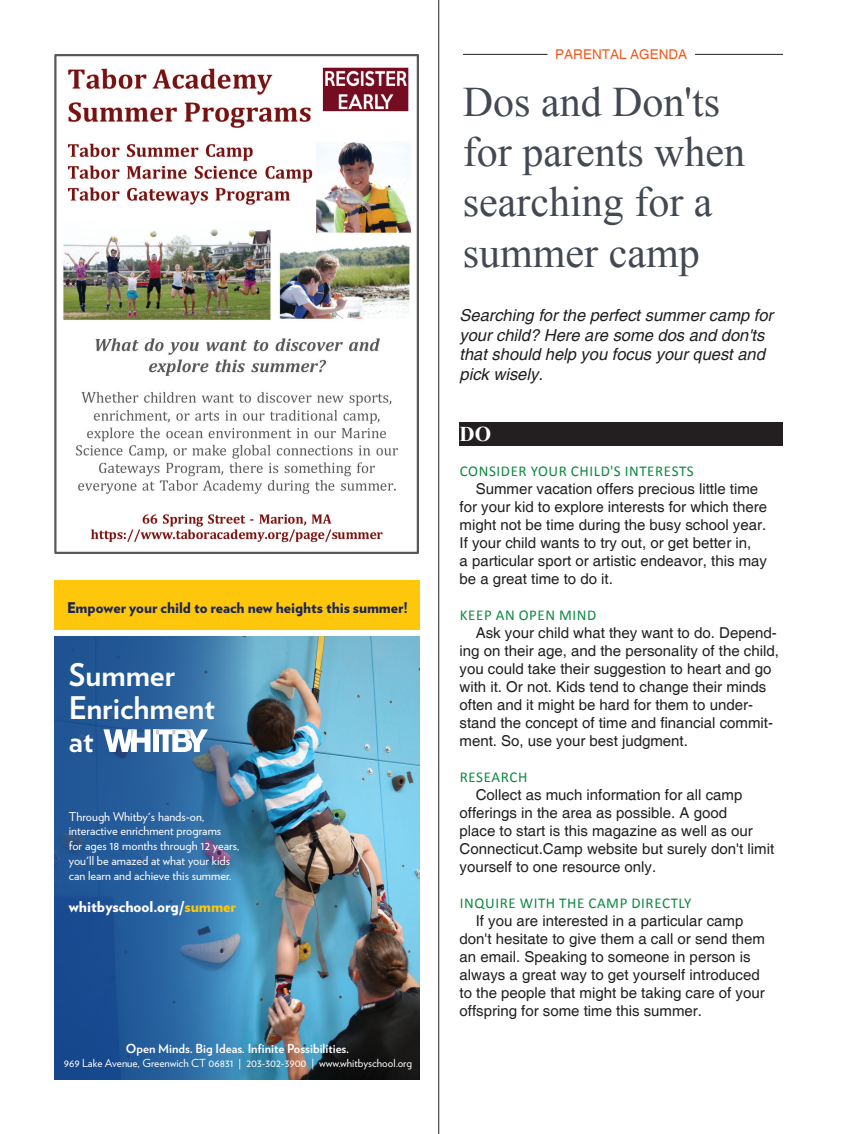
<style>
.page{position:relative;width:864px;height:1134px;background:#fff}
.page>*{position:absolute;margin:0;border:0;box-sizing:border-box;transform-origin:0 0}
.t1{font:42px/50.4px "Times New Roman";color:#434953}
.t2{font:700 31.05px/32.8px "Verlag";color:#fff}
.t3{font:700 21px "Times New Roman";color:#fff}
.t4{font:italic 16.5px/19.8px "Helvetica";color:#231f20}
.t5{font:15px/18px "Helvetica";color:#231f20}
.t6{font:15px "Calibri";letter-spacing:.04em;color:#0d8842}
.t7{font:900 15px "Verlag";color:#fff}
.t8{font:900 14.7px "Verlag";color:#1a2658}
.t9{font:13.5px "Helvetica";color:#f15a21}
.t10{font:700 12.45px "Verlag";color:#fff}
.t11{font:12.3px/14.7px "Verlag";color:#fff}
.t12{font:11.1px "Verlag";color:#fff}
.s1{color:#fec70c}
</style>
<div class="page">
<hr style="left:463px;top:54px;width:320px;height:1px;background:#231f20">
<img style="left:54px;top:54px;width:365px;height:499px">
<hr style="left:438px;top:0;width:1px;height:1134px;background:#231f20">
<img style="left:255px;top:636px;width:164px;height:444px">
<svg style="left:54px;top:636px;width:201px;height:444px;background:#2e679f"></svg>
<div style="left:54px;top:580px;width:365px;height:53px;background:#fec70c"></div>
<div style="left:54px;top:630px;width:365px;height:6px;background:#fff"></div>
<svg style="left:103px;top:729px;width:105px;height:23px"></svg>
<div style="left:460px;top:422px;width:323px;height:24px;background:#231f20"></div>
<div style="left:548px;top:39px;width:147px;height:29px;background:#fff"></div>
<p class="t8" style="left:67px;top:595px;width:342px">Empower your child to reach new heights this summer!</p>
<h2 class="t2" style="left:69px;top:657px;width:148px">Summer<br>Enrichment at</h2>
<p class="t11" style="left:69px;top:808px;width:172px">Through Whitby's hands-on, interactive enrichment programs<br>for ages 18 months through 12 years, you'll be amazed at what your kids can learn and achieve this summer.</p>
<p class="t7" style="left:69px;top:895px;width:169px">whitbyschool.org/<span class="s1">summer</span></p>
<p class="t10" style="left:126px;top:1038px;width:225px">Open Minds. Big Ideas. Infinite Possibilities.</p>
<p class="t12" style="left:64px;top:1055px;width:350px">969 Lake Avenue, Greenwich CT 06831 | 203-302-3900 | www.whitbyschool.org</p>
<p class="t9" style="left:555px;top:46px;width:134px">PARENTAL AGENDA</p>
<h1 class="t1" style="left:463px;top:76px;width:284px">Dos and Don'ts for parents when searching for a summer camp</h1>
<p class="t4" style="left:460px;top:306px;width:315px">Searching for the perfect summer camp for your child? Here are some dos and don'ts that should help you focus your quest and pick wisely.</p>
<h3 class="t3" style="left:460px;top:420px;width:33px">DO</h3>
<p class="t6" style="left:460px;top:461px;width:235px">CONSIDER YOUR CHILD'S INTERESTS</p>
<p class="t5" style="left:460px;top:480px;width:309px;text-indent:16px">Summer vacation offers precious little time for your kid to explore interests for which there might not be time during the busy school year.<br>If your child wants to try out, or get better in,<br>a particular sport or artistic endeavor, this may be a great time to do it.</p>
<p class="t6" style="left:460px;top:605px;width:138px">KEEP AN OPEN MIND</p>
<p class="t5" style="left:460px;top:624px;width:321px;text-indent:16px">Ask your child what they want to do. Depend&shy;ing on their age, and the personality of the child, you could take their suggestion to heart and go with it. Or not. Kids tend to change their minds often and it might be hard for them to under&shy;stand the concept of time and financial commit&shy;ment. So, use your best judgment.</p>
<p class="t6" style="left:460px;top:767px;width:9px">RESEAR</p>
<p class="t6" style="left:509px;top:767px;width:17px">CH</p>
<p class="t5" style="left:460px;top:786px;width:316px;text-indent:16px">Collect as much information for all camp offerings in the area as possible. A good<br>place to start is this magazine as well as our Connecticut.Camp website but surely don't limit yourself to one resource only.</p>
<p class="t6" style="left:460px;top:893px;width:233px">I NQUIRE WITH THE CAMP DIRECTLY</p>
<p class="t5" style="left:460px;top:912px;width:307px;text-indent:16px">If you are interested in a particular camp don't hesitate to give them a call or send them an email. Speaking to someone in person is always a great way to get yourself introduced to the people that might be taking care of your offspring for some time this summer.</p>
</div>
